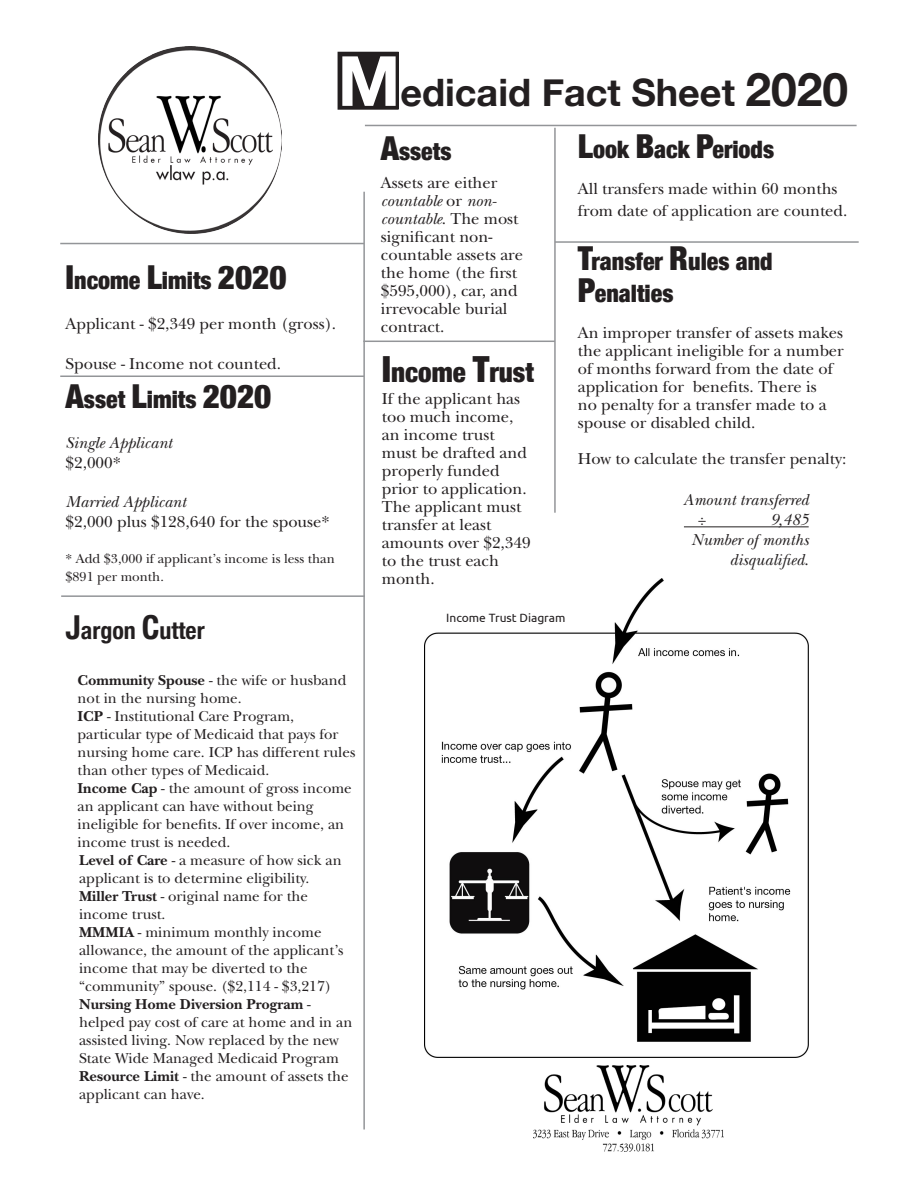
<style>
.page{position:relative;width:918px;height:1188px;background:#fff}
.page>*{position:absolute;margin:0;border:0;box-sizing:border-box;transform-origin:0 0}
.t1{font:700 37.8px "Helvetica Neue";color:#231f20}
.Subhead_1{font:900 condensed 27px "Helvetica Neue";color:#231f20}
.Subhead_1-2{font:900 condensed 24px/32.4px "Helvetica Neue";color:#231f20}
.Subhead_1-3{font:700 condensed 24px "Helvetica Neue";color:#231f20}
.Body_text{font:16.5px/18px "New Baskerville";color:#231f20}
.Body_text-2{font:italic 16.5px/19.8px "New Baskerville";color:#231f20;text-align:right}
.Body_text-3{font:15px/18px "New Baskerville";color:#231f20}
.Body_text-4{font:13.5px/18px "New Baskerville";color:#231f20}
.Body_text-5{font:12px "Ubuntu";color:#231f20}
.s1{font-size:69.3px;color:#fff}
.s2{font-size:46.2px}
.s3{font-size:33px}
.s4{font-style:inherit}
.s5{font-weight:700}
.s6{font-style:italic}
.s7{font-size:36px}
.s8{font-style:normal}
</style>
<div class="page">
<hr style="left:60px;top:376px;width:304px;height:1px;background:#939598">
<hr style="left:363px;top:192px;width:2px;height:938px;background:#939598">
<hr style="left:554px;top:128px;width:2px;height:385px;background:#939598">
<hr style="left:365px;top:125px;width:492px;height:1px;background:#939598">
<hr style="left:555px;top:241px;width:304px;height:2px;background:#939598">
<hr style="left:60px;top:243px;width:304px;height:1px;background:#939598">
<hr style="left:61px;top:595px;width:304px;height:2px;background:#939598">
<img style="left:424px;top:579px;width:385px;height:478px">
<hr style="left:684px;top:526px;width:125px;height:1px;background:#231f20">
<img style="left:533px;top:1065px;width:191px;height:86px">
<hr style="left:363px;top:341px;width:192px;height:1px;background:#939598">
<div style="left:338px;top:52px;width:60px;height:57px;background:#231f20"></div>
<div style="left:338px;top:52px;width:61px;height:58px;border:1px solid #231f20"></div>
<img style="left:98px;top:47px;width:184px;height:186px">
<p class="t1" style="left:338px;top:63px;width:512px"><span class="s1">M</span>edicaid Fact Sheet <span class="s2">2020</span></p>
<p class="Subhead_1-2" style="left:66px;top:263px;width:222px"><span class="s3">I</span>ncome <span class="s3">L</span>imits <span class="s3">2020</span></p>
<p class="Body_text" style="left:66px;top:315px;width:272px">Applicant - $2,<span class="s4">349</span> per month (gross).</p>
<p class="Body_text" style="left:66px;top:354px;width:217px">Spouse - Income not counted.</p>
<p class="Subhead_1-2" style="left:66px;top:382px;width:207px"><span class="s3">A</span>sset <span class="s3">L</span>imits <span class="s3">2020</span></p>
<p class="Body_text-2" style="left:66px;top:433px;width:108px">Single Applicant</p>
<p class="Body_text" style="left:66px;top:453px;width:57px">$2,000*</p>
<p class="Body_text-2" style="left:66px;top:492px;width:122px">Married Applicant</p>
<p class="Body_text" style="left:66px;top:513px;width:266px">$2,000 plus $128,640 for the spouse*</p>
<p class="Body_text-4" style="left:66px;top:550px;width:271px">* Add $3,000 if applicant’s income is less than $891 per month.</p>
<p class="Subhead_1-3" style="left:66px;top:610px;width:141px"><span class="s3">J</span>argon <span class="s3">C</span>utter</p>
<p class="Body_text-3" style="left:78px;top:672px;width:270px"><span class="s5">Community Spouse</span> - the wife or husband not in the nursing home.</p>
<p class="Body_text-3" style="left:78px;top:708px;width:279px"><span class="s5">ICP</span> - Institutional Care Program, particular type of Medicaid that pays for nursing home care. ICP has different rules than other types of Medicaid.</p>
<p class="Body_text-3" style="left:78px;top:780px;width:276px"><span class="s5">Income Cap</span> - the amount of gross income an applicant can have without being ineligible for benefits. If over income, an income trust is needed.</p>
<p class="Body_text-3" style="left:79px;top:852px;width:264px"><span class="s5">Level of Care</span> - a measure of how sick an applicant is to determine eligibility.</p>
<p class="Body_text-3" style="left:79px;top:888px;width:230px"><span class="s5">Miller Trust</span> - original name for the income trust.</p>
<p class="Body_text-3" style="left:79px;top:924px;width:266px"><span class="s5">MMMIA</span> - minimum monthly income allowance, the amount of the applicant’s income that may be diverted to the “community” spouse. ($2,114 - $3,217)</p>
<p class="Body_text-3" style="left:79px;top:996px;width:275px"><span class="s5">Nursing Home Diversion Program</span> - helped pay cost of care at home and in an assisted living. Now replaced by the new State Wide Managed Medicaid Program</p>
<p class="Body_text-3" style="left:79px;top:1068px;width:271px"><span class="s5">Resource Limit</span> - the amount of assets the applicant can have.</p>
<p class="Subhead_1-2" style="left:381px;top:134px;width:72px"><span class="s3">A</span>ssets</p>
<p class="Body_text" style="left:381px;top:174px;width:144px">Assets are either <span class="s6">countable</span> or <span class="s6">non&shy;countable</span>. The most significant non&shy;countable assets are the home (the first $595,000), car, and irrevocable burial contract.</p>
<p class="Subhead_1" style="left:382px;top:350px;width:154px"><span class="s7">I</span>ncome <span class="s7">T</span>rust</p>
<p class="Body_text" style="left:382px;top:390px;width:150px">If the applicant has too much income, an income trust must be drafted and properly funded prior to application.<br>The applicant must transfer at least amounts over $2,349 to the trust each month.</p>
<p class="Body_text-5" style="left:446px;top:611px;width:121px">Income Trust Diagram</p>
<p class="Subhead_1-2" style="left:578px;top:132px;width:198px"><span class="s3">L</span>ook <span class="s3">B</span>ack <span class="s3">P</span>eriods</p>
<p class="Body_text" style="left:578px;top:178px;width:271px;line-height:21.6px">All transfers made within 60 months from date of application are counted.</p>
<p class="Subhead_1-2" style="left:578px;top:244px;width:196px"><span class="s3">T</span>ransfer <span class="s3">R</span>ules and<br><span class="s3">P</span>enalties</p>
<p class="Body_text" style="left:578px;top:324px;width:267px">An improper transfer of assets makes the applicant ineligible for a number of months forward from the date of application for benefits. There is<br>no penalty for a transfer made to a spouse or disabled child.</p>
<p class="Body_text" style="left:578px;top:450px;width:270px">How to calculate the transfer penalty:</p>
<p class="Body_text-2" style="left:683px;top:490px;width:127px">Amount transferred</p>
<p class="Body_text-2" style="left:697px;top:510px;width:10px">÷</p>
<p class="Body_text-2" style="left:770px;top:510px;width:40px">9,485</p>
<p class="Body_text-2" style="left:691px;top:530px;width:119px">Number of months disqualified<span class="s8">.</span></p>
</div>
